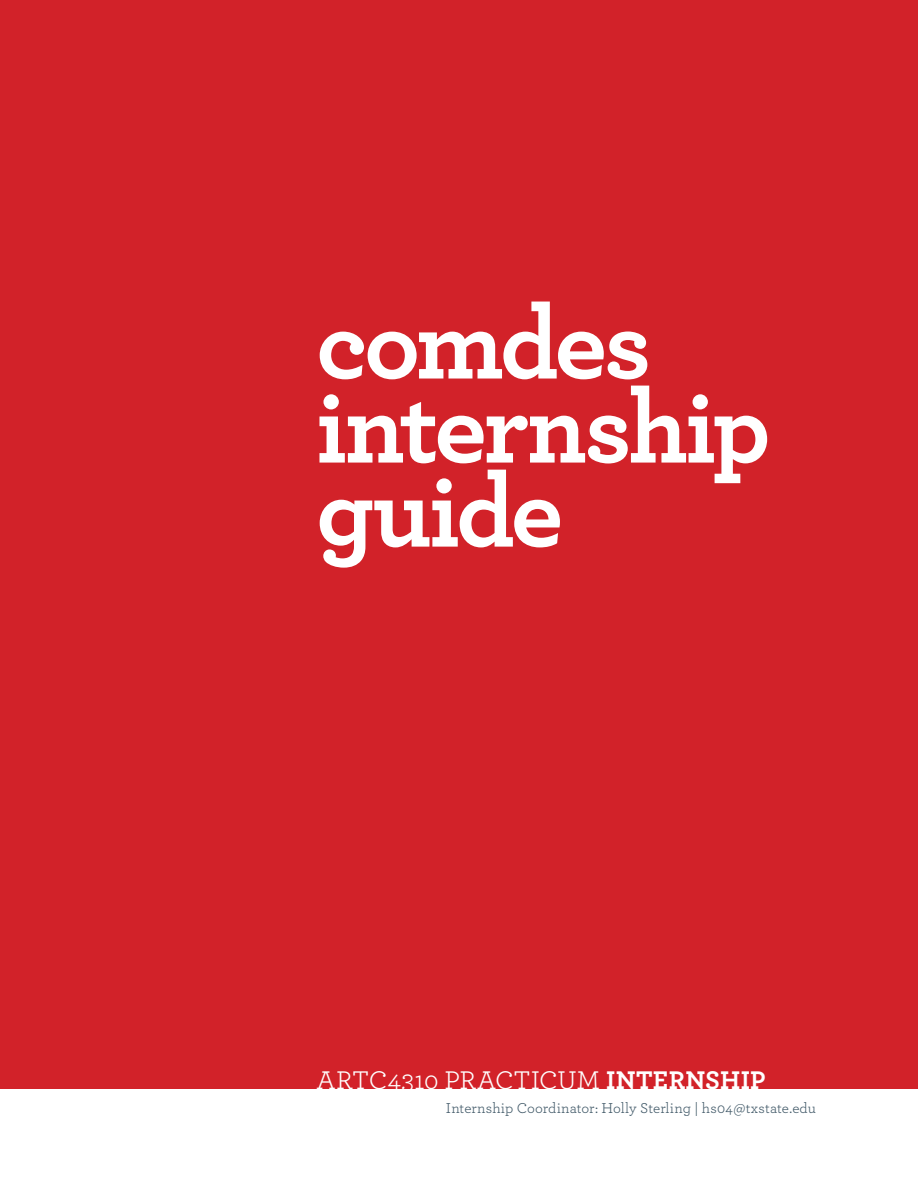
<style>
.page{position:relative;width:918px;height:1188px;background:#fff}
.page>*{position:absolute;margin:0;border:0;box-sizing:border-box;transform-origin:0 0}
.t1{font:700 105.15px/84px "Archer";letter-spacing:-.035em;color:#fff}
.t2{font:26.85px "Archer";letter-spacing:-.01em;color:#fff}
.t3{font:15px "Archer";letter-spacing:.005em;color:#415968}
.s1{font-weight:700}
</style>
<div class="page">
<div style="left:0;top:0;width:918px;height:1089px;background:#d22229"></div>
<h1 class="t1" style="left:316px;top:295px;width:456px">comdes internship guide</h1>
<h2 class="t2" style="left:317px;top:1062px;width:451px">ARTC4310 PRACTICUM <span class="s1">INTERNSHIP</span></h2>
<p class="t3" style="left:446px;top:1097px;width:372px">Internship Coordinator: Holly Sterling | hs04@txstate.edu</p>
</div>
